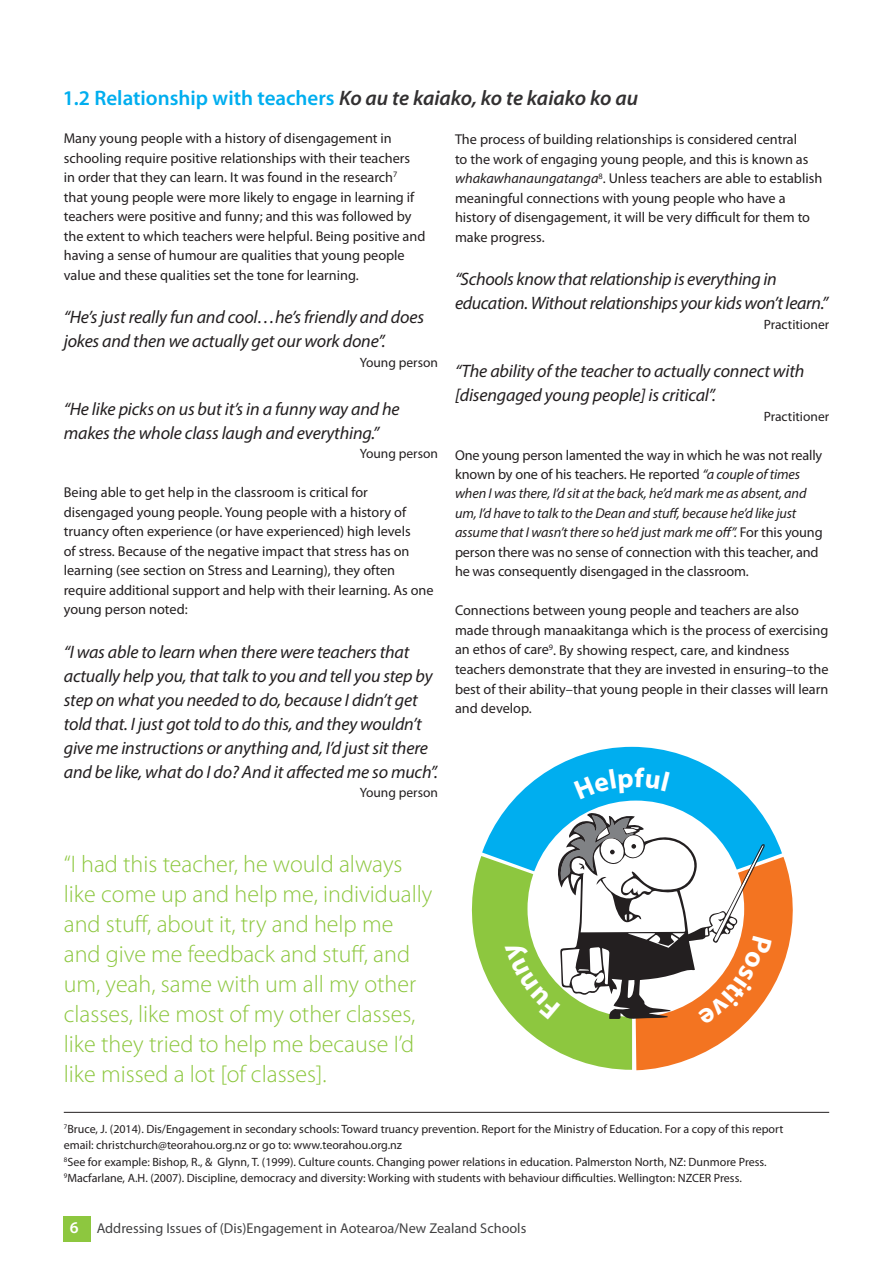
<style>
.page{position:relative;width:893px;height:1263px;background:#fff}
.page>*{position:absolute;margin:0;border:0;box-sizing:border-box;transform-origin:0 0}
.t1{font:300 24px/30px "Myriad Pro";color:#8dc73f}
.t2{font:600 21px "Myriad Pro";color:#00aeef}
.t3{font:italic 18px/24px "Myriad Pro";letter-spacing:-.01em;color:#231f20}
.t4{font:14.25px/19.5px "Myriad Pro";color:#231f20}
.t5{font:14.25px "Myriad Pro";color:#414142}
.t6{font:13.5px "Myriad Pro";color:#231f20}
.t7{font:12px/16.5px "Myriad Pro";color:#231f20}
.s1{font-style:italic;color:#323031}
.s2{font-style:italic}
.s3{font-weight:600;font-size:16.5px;color:#fff}
</style>
<div class="page">
<div style="left:64px;top:1216px;width:27px;height:25px;background:#8dc73f"></div>
<svg style="left:503px;top:747px;width:258px;height:66px;fill:#00aeef"></svg>
<hr style="left:64px;top:1112px;width:765px;height:1px;background:#231f20">
<div style="left:574px;top:767px;width:96px;height:32px;background:#00aeef"></div>
<svg style="left:471px;top:813px;width:322px;height:257px"></svg>
<h2 class="t2" style="left:63px;top:86px;width:577px">1.2 Relationship with teachers <span class="s1">Ko au te kaiako, ko te kaiako ko au</span></h2>
<p class="t4" style="left:64px;top:129px;width:363px">Many young people with a history of disengagement in schooling require positive relationships with their teachers<br>in order that they can learn. It was found in the research<sup>7<br></sup>that young people were more likely to engage in learning if teachers were positive and funny; and this was followed by the extent to which teachers were helpful. Being positive and having a sense of humour are qualities that young people value and these qualities set the tone for learning.</p>
<p class="t3" style="left:64px;top:305px;width:362px">“He’s just really fun and cool…he’s friendly and does jokes and then we actually get our work done”.</p>
<p class="t6" style="left:360px;top:355px;width:80px">Young person</p>
<p class="t3" style="left:64px;top:396px;width:337px">“He like picks on us but it’s in a funny way and he makes the whole class laugh and everything.”</p>
<p class="t6" style="left:360px;top:446px;width:80px">Young person</p>
<p class="t4" style="left:64px;top:483px;width:371px">Being able to get help in the classroom is critical for disengaged young people. Young people with a history of truancy often experience (or have experienced) high levels<br>of stress. Because of the negative impact that stress has on learning (see section on Stress and Learning), they often require additional support and help with their learning. As one young person noted:</p>
<p class="t3" style="left:64px;top:639px;width:376px">“I was able to learn when there were teachers that actually help you, that talk to you and tell you step by step on what you needed to do, because I didn’t get told that. I just got told to do this, and they wouldn’t give me instructions or anything and, I’d just sit there and be like, what do I do? And it affected me so much”.</p>
<p class="t6" style="left:360px;top:785px;width:80px">Young person</p>
<p class="t4" style="left:455px;top:130px;width:369px">The process of building relationships is considered central<br>to the work of engaging young people, and this is known as <span class="s2">whakawhanaungatanga</span><sup>8</sup>. Unless teachers are able to establish meaningful connections with young people who have a history of disengagement, it will be very difficult for them to make progress.</p>
<p class="t3" style="left:455px;top:267px;width:375px">“Schools know that relationship is everything in education. Without relationships your kids won’t learn.”</p>
<p class="t6" style="left:764px;top:317px;width:67px">Practitioner</p>
<p class="t3" style="left:455px;top:359px;width:351px">“The ability of the teacher to actually connect with [disengaged young people] is critical”.</p>
<p class="t6" style="left:764px;top:409px;width:67px">Practitioner</p>
<p class="t4" style="left:455px;top:445px;width:369px">One young person lamented the way in which he was not really known by one of his teachers. He reported <span class="s2">“a couple of times when I was there, I’d sit at the back, he’d mark me as absent, and um, I’d have to talk to the Dean and stuff, because he’d like just assume that I wasn’t there so he’d just mark me off”.</span> For this young person there was no sense of connection with this teacher, and he was consequently disengaged in the classroom.</p>
<p class="t4" style="left:455px;top:601px;width:375px">Connections between young people and teachers are also made through manaakitanga which is the process of exercising an ethos of care<sup>9</sup>. By showing respect, care, and kindness teachers demonstrate that they are invested in ensuring–to the best of their ability–that young people in their classes will learn and develop.</p>
<p class="t1" style="left:64px;top:849px;width:370px">“I had this teacher, he would always like come up and help me, individually and stuff, about it, try and help me and give me feedback and stuff, and um, yeah, same with um all my other classes, like most of my other classes, like they tried to help me because I’d like missed a lot [of classes].</p>
<p class="t7" style="left:64px;top:1121px;width:721px"><sup>7</sup>Bruce, J. (2014). Dis/Engagement in secondary schools: Toward truancy prevention. Report for the Ministry of Education. For a copy of this report email: christchurch@teorahou.org.nz or go to: www.teorahou.org.nz<br><sup>8</sup>See for example: Bishop, R., &amp; Glynn, T. (1999). Culture counts. Changing power relations in education. Palmerston North, NZ: Dunmore Press.<br><sup>9</sup>Macfarlane, A.H. (2007). Discipline, democracy and diversity: Working with students with behaviour difficulties. Wellington: NZCER Press.</p>
<p class="t5" style="left:70px;top:1220px;width:458px"><span class="s3">6</span> Addressing Issues of (Dis)Engagement in Aotearoa/New Zealand Schools</p>
</div>
